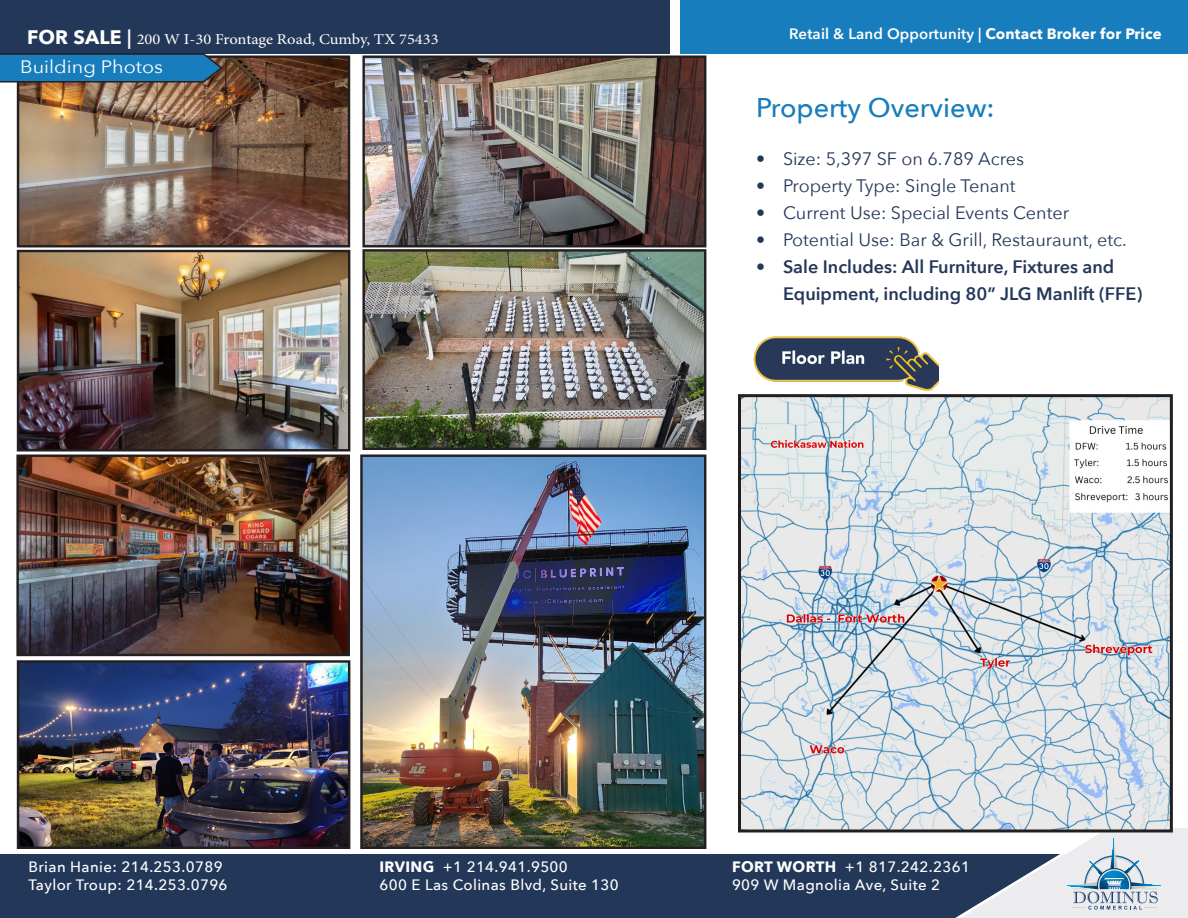
<style>
.page{position:relative;width:1188px;height:918px;background:#fff}
.page>*{position:absolute;margin:0;border:0;box-sizing:border-box;transform-origin:0 0}
.t1{font:500 27px "Avenir Next";color:#187dbc}
.t2{font:18px "Avenir Next";color:#233758}
.t3{font:600 18px/27px "Avenir Next";color:#233758}
.t4{font:18px "Avenir Next";color:#fff;scale:1.1 1}
.t5{font:500 15px/18px "Avenir Next";letter-spacing:.025em;color:#fff}
.t6{font:600 15px "Avenir Next";letter-spacing:.01em;color:#fff}
.t7{font:15px "Minion Pro";color:#fff;scale:1.1 1}
.s1{font-family:"Avenir Next";font-weight:700;font-size:19.5px}
.s2{font-family:"Avenir Next";font-weight:600;font-size:19.5px}
.s3{font-weight:700}
</style>
<div class="page">
<div style="left:0;top:854px;width:1188px;height:64px;background:#233758"></div>
<div style="left:680px;top:0;width:508px;height:54px;background:#187dbc"></div>
<div style="left:0;top:0;width:670px;height:54px;background:#233758"></div>
<svg style="left:933px;top:828px;width:255px;height:90px"></svg>
<img style="left:20px;top:58px;width:327px;height:186px">
<div style="left:17px;top:55px;width:333px;height:192px;border:2px solid #231f20"></div>
<img style="left:20px;top:253px;width:327px;height:196px">
<div style="left:17px;top:250px;width:333px;height:202px;border:2px solid #231f20"></div>
<img style="left:19px;top:457px;width:328px;height:196px">
<div style="left:16px;top:454px;width:334px;height:202px;border:2px solid #231f20"></div>
<img style="left:363px;top:457px;width:340px;height:389px">
<div style="left:360px;top:454px;width:346px;height:395px;border:2px solid #231f20"></div>
<img style="left:365px;top:58px;width:338px;height:186px">
<div style="left:362px;top:55px;width:344px;height:192px;border:2px solid #231f20"></div>
<img style="left:742px;top:398px;width:427px;height:430px">
<div style="left:738px;top:394px;width:435px;height:438px;border:3px solid #231f20"></div>
<img style="left:738px;top:336px;width:201px;height:81px">
<img style="left:365px;top:252px;width:338px;height:195px">
<div style="left:362px;top:249px;width:344px;height:201px;border:2px solid #231f20"></div>
<img style="left:20px;top:663px;width:327px;height:183px">
<div style="left:17px;top:660px;width:333px;height:189px;border:2px solid #231f20"></div>
<svg style="left:0;top:53px;width:224px;height:30px;background:#1f70a4"></svg>
<p class="t7" style="left:27px;top:29px;width:376px"><span class="s1">FOR SALE</span> <span class="s2">|</span> 200 W I-30 Frontage Road, Cumby, TX 75433</p>
<p class="t4" style="left:20px;top:51px;width:131px">Building Photos</p>
<p class="t6" style="left:789px;top:21px;width:374px">Retail &amp; Land Opportunity | <span class="s3">Contact Broker for Price</span></p>
<p class="t1" style="left:756px;top:85px;width:240px">Property Overview:</p>
<p class="t2" style="left:756px;top:144px;width:270px">• Size: 5,397 SF on 6.789 Acres</p>
<p class="t2" style="left:756px;top:171px;width:261px">• Property Type: Single Tenant</p>
<p class="t2" style="left:756px;top:198px;width:315px">• Current Use: Special Events Center</p>
<p class="t2" style="left:756px;top:225px;width:372px">• Potential Use: Bar &amp; Grill, Restauraunt, etc.</p>
<p class="t3" style="left:783px;top:253px;width:361px;text-indent:-27px">• Sale Includes: All Furniture, Fixtures and<br>Equipment, including 80” JLG Manlift (FFE)</p>
<p class="t5" style="left:28px;top:857px;width:201px">Brian Hanie: 214.253.0789<br>Taylor Troup: 214.253.0796</p>
<p class="t5" style="left:380px;top:857px;width:241px"><span class="s3">IRVING</span> +1 214.941.9500<br>600 E Las Colinas Blvd, Suite 130</p>
<p class="t5" style="left:732px;top:857px;width:239px"><span class="s3">FORT WORTH</span> +1 817.242.2361<br>909 W Magnolia Ave, Suite 2</p>
</div>
